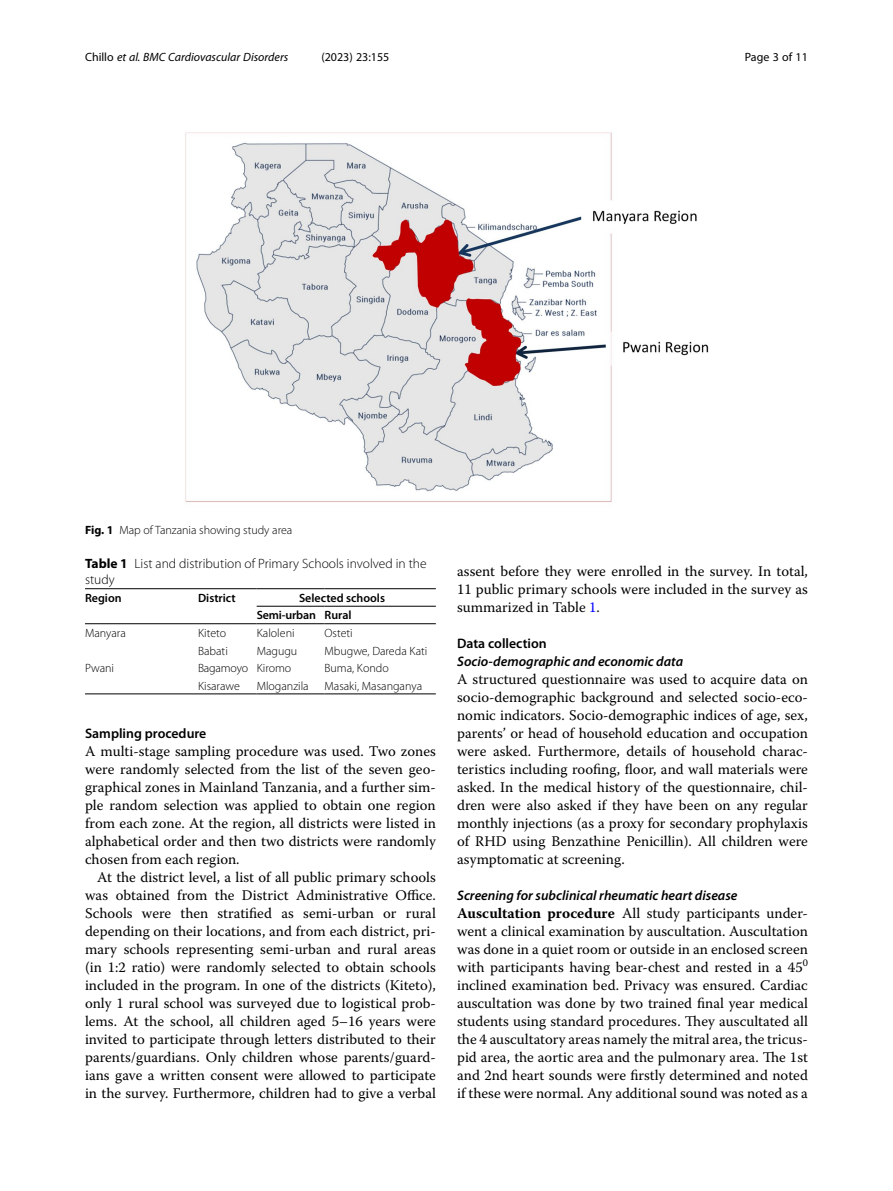
<style>
.page{position:relative;width:893px;height:1191px;background:#fff}
.page>*{position:absolute;margin:0;border:0;box-sizing:border-box;transform-origin:0 0}
.Body_Text{font:14.7px/18px "Warnock Pro";color:#000;text-align:justify}
.Body_Text_Indent{font:14.7px/18px "Warnock Pro";color:#000;text-align:justify}
.Formalpara_RuninHead{font:14.7px/18px "Warnock Pro";color:#000;text-align:justify}
.Head_3{font:italic 600 13.8px "Myriad Pro";color:#000}
.Head_3_after_2{font:italic 600 13.8px "Myriad Pro";color:#000}
.Head_2{font:600 13.8px "Myriad Pro";color:#000}
.Table_Caption{font:300 13.5px/16.5px "Myriad Pro";color:#000}
.Table_Body{font:300 12px "Myriad Pro";color:#000}
.Table_Head{font:600 12px "Myriad Pro";color:#000}
.t1{font:italic 12px "Myriad Pro";color:#000}
.Figure_Caption{font:300 12px "Myriad Pro";color:#000}
.t2{font:12px "Myriad Pro";color:#000}
.s1{font-style:normal}
.s2{font-weight:700}
.s3{color:#00f}
</style>
<div class="page">
<hr style="left:85px;top:623px;width:113px;height:1px;background:#000">
<hr style="left:198px;top:623px;width:59px;height:1px;background:#000">
<hr style="left:85px;top:693px;width:113px;height:1px;background:#000">
<hr style="left:198px;top:588px;width:59px;height:1px;background:#000">
<hr style="left:257px;top:588px;width:67px;height:1px;background:#000">
<hr style="left:324px;top:588px;width:112px;height:1px;background:#000">
<hr style="left:257px;top:606px;width:67px;height:1px;background:#000">
<hr style="left:257px;top:623px;width:67px;height:1px;background:#000">
<hr style="left:324px;top:606px;width:112px;height:1px;background:#000">
<hr style="left:324px;top:623px;width:112px;height:1px;background:#000">
<hr style="left:198px;top:693px;width:59px;height:1px;background:#000">
<hr style="left:257px;top:693px;width:67px;height:1px;background:#000">
<hr style="left:324px;top:693px;width:112px;height:1px;background:#000">
<hr style="left:85px;top:588px;width:113px;height:1px;background:#000">
<img style="left:185px;top:132px;width:524px;height:370px">
<p class="t1" style="left:85px;top:50px;width:205px"><span class="s1">Chillo</span> et al. BMC Cardiovascular Disorders</p>
<p class="t2" style="left:321px;top:50px;width:70px">(2023) 23:155</p>
<p class="t2" style="left:745px;top:50px;width:65px">Page 3 of 11</p>
<p class="Figure_Caption" style="left:85px;top:523px;width:209px"><span class="s2">Fig. 1</span> Map of Tanzania showing study area</p>
<p class="Table_Caption" style="left:85px;top:555px;width:343px"><span class="s2">Table 1</span> List and distribution of Primary Schools involved in the study</p>
<p class="Table_Head" style="left:85px;top:590px;width:38px">Region</p>
<p class="Table_Head" style="left:198px;top:590px;width:39px">District</p>
<p class="Table_Head" style="left:299px;top:590px;width:88px">Selected schools</p>
<p class="Table_Head" style="left:257px;top:608px;width:61px">Semi-urban</p>
<p class="Table_Head" style="left:324px;top:608px;width:28px">Rural</p>
<p class="Table_Body" style="left:85px;top:626px;width:42px">Manyara</p>
<p class="Table_Body" style="left:198px;top:626px;width:30px">Kiteto</p>
<p class="Table_Body" style="left:257px;top:626px;width:39px">Kaloleni</p>
<p class="Table_Body" style="left:324px;top:626px;width:30px">Osteti</p>
<p class="Table_Body" style="left:198px;top:644px;width:31px">Babati</p>
<p class="Table_Body" style="left:257px;top:644px;width:42px">Magugu</p>
<p class="Table_Body" style="left:324px;top:644px;width:104px">Mbugwe, Dareda Kati</p>
<p class="Table_Body" style="left:85px;top:661px;width:31px">Pwani</p>
<p class="Table_Body" style="left:198px;top:661px;width:52px">Bagamoyo</p>
<p class="Table_Body" style="left:257px;top:661px;width:36px">Kiromo</p>
<p class="Table_Body" style="left:324px;top:661px;width:66px">Buma, Kondo</p>
<p class="Table_Body" style="left:198px;top:679px;width:43px">Kisarawe</p>
<p class="Table_Body" style="left:257px;top:679px;width:54px">Mloganzila</p>
<p class="Table_Body" style="left:324px;top:679px;width:99px">Masaki, Masanganya</p>
<p class="Head_2" style="left:85px;top:725px;width:123px">Sampling procedure</p>
<p class="Body_Text" style="left:85px;top:742px;width:352px">A multi-stage sampling procedure was used. Two zones were randomly selected from the list of the seven geo&shy;graphical zones in Mainland Tanzania, and a further sim&shy;ple random selection was applied to obtain one region from each zone. At the region, all districts were listed in alphabetical order and then two districts were randomly chosen from each region.</p>
<p class="Body_Text_Indent" style="left:85px;top:868px;width:352px;text-indent:12px">At the district level, a list of all public primary schools was obtained from the District Administrative Office.<br>Schools were then stratified as semi-urban or rural depending on their locations, and from each district, pri&shy;mary schools representing semi-urban and rural areas (in 1:2 ratio) were randomly selected to obtain schools included in the program. In one of the districts (Kiteto), only 1 rural school was surveyed due to logistical prob&shy;lems. At the school, all children aged 5–16 years were invited to participate through letters distributed to their parents/guardians. Only children whose parents/guard&shy;ians gave a written consent were allowed to participate in the survey. Furthermore, children had to give a verbal</p>
<p class="Body_Text_Indent" style="left:457px;top:562px;width:352px">assent before they were enrolled in the survey. In total, 11 public primary schools were included in the survey as summarized in Table <span class="s3">1</span>.</p>
<p class="Head_2" style="left:457px;top:635px;width:91px">Data collection</p>
<p class="Head_3_after_2" style="left:457px;top:653px;width:228px">Socio-demographic and economic data</p>
<p class="Body_Text" style="left:457px;top:670px;width:352px">A structured questionnaire was used to acquire data on socio-demographic background and selected socio-eco&shy;nomic indicators. Socio-demographic indices of age, sex, parents’ or head of household education and occupation were asked. Furthermore, details of household charac&shy;teristics including roofing, floor, and wall materials were asked. In the medical history of the questionnaire, chil&shy;dren were also asked if they have been on any regular monthly injections (as a proxy for secondary prophylaxis of RHD using Benzathine Penicillin). All children were asymptomatic at screening.</p>
<p class="Head_3" style="left:457px;top:887px;width:282px">Screening for subclinical rheumatic heart disease</p>
<p class="Formalpara_RuninHead" style="left:457px;top:904px;width:352px"><span class="s2">Auscultation procedure</span> All study participants under&shy;went a clinical examination by auscultation. Auscultation was done in a quiet room or outside in an enclosed screen with participants having bear-chest and rested in a 45<sup>0 </sup>inclined examination bed. Privacy was ensured. Cardiac auscultation was done by two trained final year medical students using standard procedures. They auscultated all the 4 auscultatory areas namely the mitral area, the tricus&shy;pid area, the aortic area and the pulmonary area. The 1st and 2nd heart sounds were firstly determined and noted if these were normal. Any additional sound was noted as a</p>
</div>
